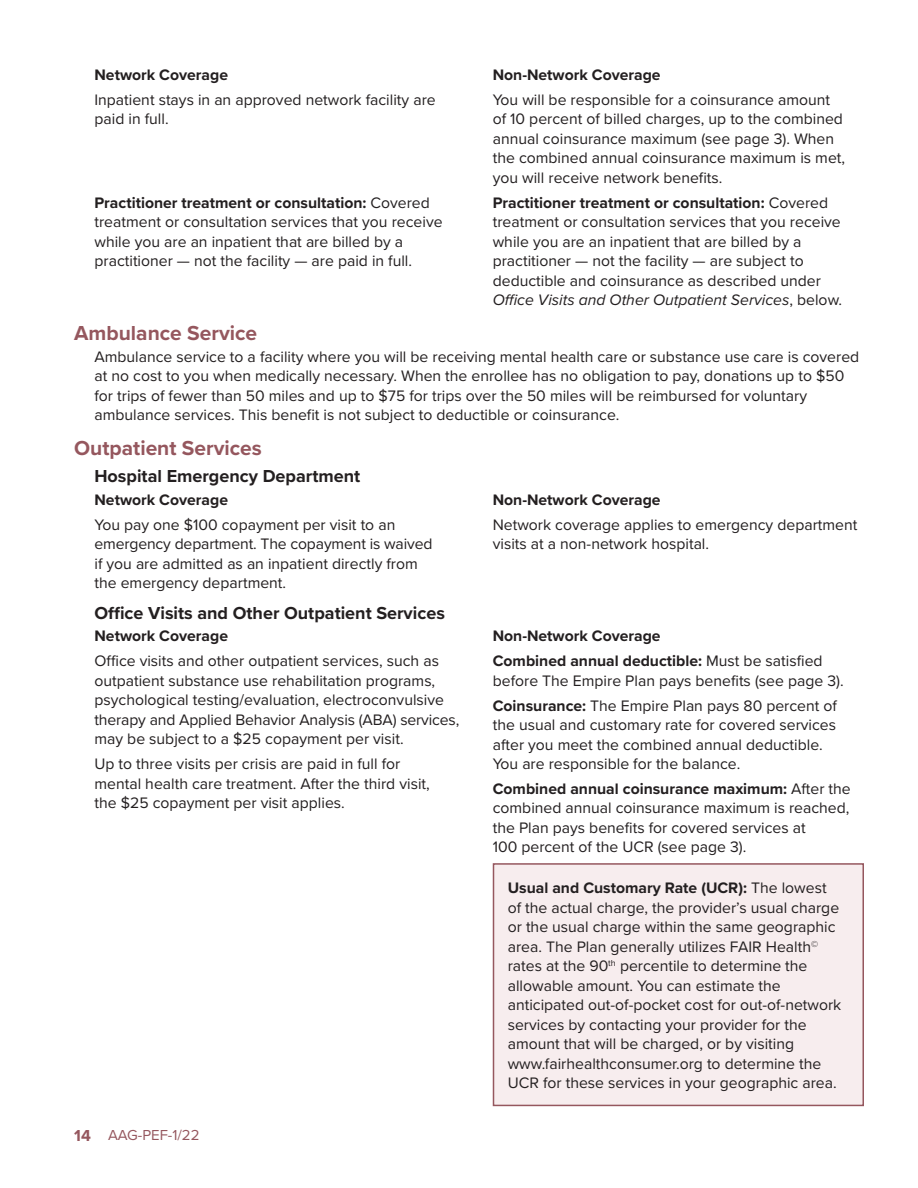
<style>
.page{position:relative;width:918px;height:1188px;background:#fff}
.page>*{position:absolute;margin:0;border:0;box-sizing:border-box;transform-origin:0 0}
._2022_AAG_Secondary{font:700 21px "Proxima Nova";color:#95575e}
._2022_AAG_Tertiary_H{font:700 18px "Proxima Nova";color:#231f20}
._2022_AAG_body_two_c{font:15.75px/19.5px "Proxima Nova";color:#231f20}
._2022_AAG_Callout_bo{font:15.75px/19.5px "Proxima Nova";color:#231f20}
._2022_AAG_body_10_5{font:15.75px/19.5px "Proxima Nova";color:#231f20}
._2022_AAG_body_two_c-2{font:700 15.75px "Proxima Nova";color:#231f20}
.t1{font:15px "Proxima Nova";color:#95575e}
.s1{font-weight:700}
.s2{font-style:italic}
.s3{font-weight:700;font-size:16.5px}
</style>
<div class="page">
<div style="left:494px;top:864px;width:369px;height:241px;background:#f7edee"></div>
<div style="left:493px;top:863px;width:371px;height:243px;border:2px solid #95575e"></div>
<p class="_2022_AAG_body_two_c-2" style="left:94px;top:63px;width:135px">Network Coverage</p>
<p class="_2022_AAG_body_two_c" style="left:94px;top:89px;width:343px">Inpatient stays in an approved network facility are paid in full.</p>
<p class="_2022_AAG_body_two_c" style="left:94px;top:192px;width:350px"><span class="s1">Practitioner treatment or consultation:</span> Covered treatment or consultation services that you receive while you are an inpatient that are billed by a practitioner — not the facility — are paid in full.</p>
<p class="_2022_AAG_body_two_c-2" style="left:493px;top:63px;width:169px">Non-Network Coverage</p>
<p class="_2022_AAG_body_two_c" style="left:493px;top:89px;width:354px">You will be responsible for a coinsurance amount of 10 percent of billed charges, up to the combined annual coinsurance maximum (see page 3). When the combined annual coinsurance maximum is met, you will receive network benefits.</p>
<p class="_2022_AAG_body_two_c" style="left:493px;top:192px;width:351px"><span class="s1">Practitioner treatment or consultation:</span> Covered treatment or consultation services that you receive while you are an inpatient that are billed by a practitioner — not the facility — are subject to deductible and coinsurance as described under <span class="s2">Office Visits and Other Outpatient Services</span>, below.</p>
<p class="_2022_AAG_Secondary" style="left:74px;top:317px;width:185px">Ambulance Service</p>
<p class="_2022_AAG_body_10_5" style="left:94px;top:346px;width:766px">Ambulance service to a facility where you will be receiving mental health care or substance use care is covered at no cost to you when medically necessary. When the enrollee has no obligation to pay, donations up to $50 for trips of fewer than 50 miles and up to $75 for trips over the 50 miles will be reimbursed for voluntary ambulance services. This benefit is not subject to deductible or coinsurance.</p>
<p class="_2022_AAG_Secondary" style="left:74px;top:432px;width:189px">Outpatient Services</p>
<p class="_2022_AAG_Tertiary_H" style="left:94px;top:463px;width:267px">Hospital Emergency Department</p>
<p class="_2022_AAG_body_two_c-2" style="left:94px;top:488px;width:135px">Network Coverage</p>
<p class="_2022_AAG_body_two_c" style="left:94px;top:514px;width:339px">You pay one $100 copayment per visit to an emergency department. The copayment is waived if you are admitted as an inpatient directly from the emergency department.</p>
<p class="_2022_AAG_body_two_c-2" style="left:493px;top:488px;width:169px">Non-Network Coverage</p>
<p class="_2022_AAG_body_two_c" style="left:493px;top:514px;width:366px">Network coverage applies to emergency department visits at a non-network hospital.</p>
<p class="_2022_AAG_Tertiary_H" style="left:94px;top:599px;width:352px">Office Visits and Other Outpatient Services</p>
<p class="_2022_AAG_body_two_c-2" style="left:94px;top:624px;width:135px">Network Coverage</p>
<p class="_2022_AAG_body_two_c" style="left:94px;top:650px;width:366px">Office visits and other outpatient services, such as outpatient substance use rehabilitation programs, psychological testing/evaluation, electroconvulsive therapy and Applied Behavior Analysis (ABA) services, may be subject to a $25 copayment per visit.</p>
<p class="_2022_AAG_body_two_c" style="left:94px;top:753px;width:337px">Up to three visits per crisis are paid in full for mental health care treatment. After the third visit, the $25 copayment per visit applies.</p>
<p class="t1" style="left:74px;top:1124px;width:127px"><span class="s3">14</span> AAG-PEF-1/22</p>
<p class="_2022_AAG_body_two_c-2" style="left:493px;top:624px;width:169px">Non-Network Coverage</p>
<p class="_2022_AAG_body_two_c" style="left:493px;top:650px;width:352px"><span class="s1">Combined annual deductible:</span> Must be satisfied before The Empire Plan pays benefits (see page 3).</p>
<p class="_2022_AAG_body_two_c" style="left:493px;top:695px;width:346px"><span class="s1">Coinsurance:</span> The Empire Plan pays 80 percent of the usual and customary rate for covered services after you meet the combined annual deductible.<br>You are responsible for the balance.</p>
<p class="_2022_AAG_body_two_c" style="left:493px;top:778px;width:360px"><span class="s1">Combined annual coinsurance maximum:</span> After the combined annual coinsurance maximum is reached, the Plan pays benefits for covered services at<br>100 percent of the UCR (see page 3).</p>
<p class="_2022_AAG_Callout_bo" style="left:508px;top:878px;width:335px"><span class="s1">Usual and Customary Rate (UCR):</span> The lowest of the actual charge, the provider’s usual charge or the usual charge within the same geographic area. The Plan generally utilizes FAIR Health<sup>© </sup>rates at the 90<sup>th</sup> percentile to determine the allowable amount. You can estimate the anticipated out-of-pocket cost for out-of-network services by contacting your provider for the amount that will be charged, or by visiting www.fairhealthconsumer.org to determine the UCR for these services in your geographic area.</p>
</div>
